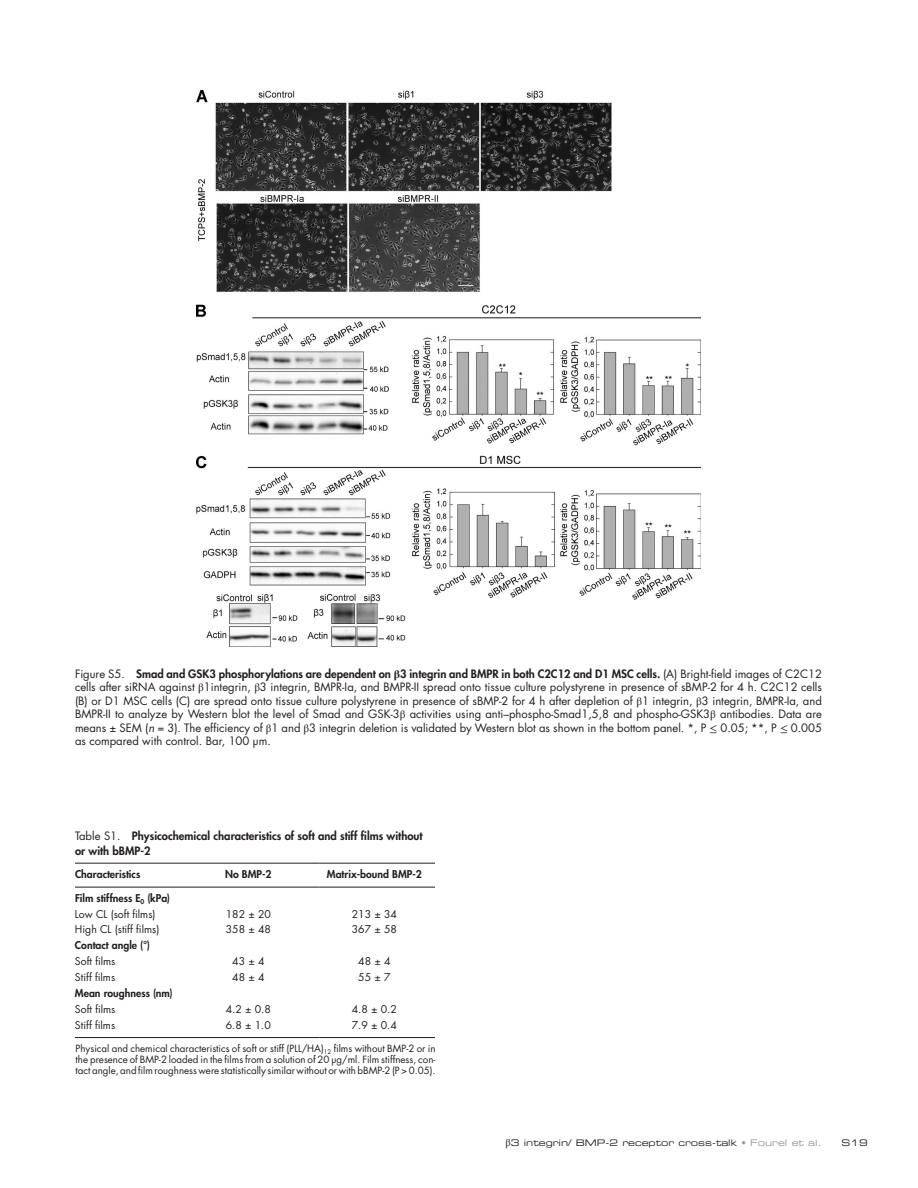
<style>
.page{position:relative;width:918px;height:1188px;background:#fff}
.page>*{position:absolute;margin:0;border:0;box-sizing:border-box;transform-origin:0 0}
.t1{font:11.25px/13.5px "Futura Std";color:#231f20;text-align:justify}
.t2{font:800 11.25px/14.2px "Futura Std";color:#231f20}
.t3{font:10.5px "Futura Std";color:#231f20}
.t4{font:800 10.5px/15.9px "Futura Std";color:#231f20}
.t5{font:9.75px/11.1px "Futura Std";color:#231f20;text-align:justify}
.t6{font:9px "Eurostile LT Std Ex 2";color:#231f20}
.s1{font-weight:800}
.s2{font-family:"STIX General";font-weight:700}
.s3{font-family:"STIX General"}
.s4{font-style:italic}
.s5{font-weight:400}
.s6{font-family:"STIX General";font-size:10.5px}
.s7{color:#949698}
</style>
<div class="page">
<img style="left:197px;top:90px;width:503px;height:556px">
<hr style="left:75px;top:863px;width:108px;height:1px;background:#231f20">
<hr style="left:75px;top:887px;width:108px;height:1px;background:#231f20">
<hr style="left:183px;top:863px;width:137px;height:1px;background:#231f20">
<hr style="left:183px;top:887px;width:137px;height:1px;background:#231f20">
<hr style="left:320px;top:863px;width:115px;height:1px;background:#231f20">
<hr style="left:320px;top:887px;width:115px;height:1px;background:#231f20">
<hr style="left:75px;top:1037px;width:108px;height:1px;background:#231f20">
<hr style="left:183px;top:1037px;width:137px;height:1px;background:#231f20">
<hr style="left:320px;top:1037px;width:115px;height:1px;background:#231f20">
<p class="t1" style="left:75px;top:667px;width:749px">Figure S5. <span class="s1">Smad and GSK3 phosphorylations are dependent on</span> <span class="s2">β</span><span class="s1">3 integrin and BMPR in both C2C12 and D1 MSC cells.</span> (A) Bright-field images of C2C12 cells after siRNA against <span class="s3">β</span>1integrin, <span class="s3">β</span>3 integrin, BMPR-Ia, and BMPR-II spread onto tissue culture polystyrene in presence of sBMP-2 for 4 h. C2C12 cells (B) or D1 MSC cells (C) are spread onto tissue culture polystyrene in presence of sBMP-2 for 4 h after depletion of <span class="s3">β</span>1 integrin, <span class="s3">β</span>3 integrin, BMPR-Ia, and BMPR-II to analyze by Western blot the level of Smad and GSK-3<span class="s3">β</span> activities using anti–phospho-Smad1,5,8 and phospho-GSK3<span class="s3">β</span> antibodies. Data are means ± SEM (<span class="s4">n</span> = 3). The efficiency of <span class="s3">β</span>1 and <span class="s3">β</span>3 integrin deletion is validated by Western blot as shown in the bottom panel. *, P <span class="s3">≤</span> 0.05; **, P <span class="s3">≤</span> 0.005 as compared with control. Bar, 100 µm.</p>
<p class="t2" style="left:75px;top:829px;width:349px"><span class="s5">Table S1.</span> Physicochemical characteristics of soft and stiff films without or with bBMP-2</p>
<p class="t4" style="left:75px;top:866px;width:67px">Characteristics</p>
<p class="t4" style="left:225px;top:866px;width:48px">No BMP-2</p>
<p class="t4" style="left:327px;top:866px;width:96px">Matrix-bound BMP-2</p>
<p class="t4" style="left:75px;top:890px;width:97px">Film stiffness E<sub>0</sub> (kPa)<br><span class="s5">Low CL (soft films)</span></p>
<p class="t3" style="left:226px;top:907px;width:47px">182 ± 20</p>
<p class="t3" style="left:352px;top:907px;width:47px">213 ± 34</p>
<p class="t3" style="left:75px;top:923px;width:86px">High CL (stiff films)</p>
<p class="t3" style="left:226px;top:923px;width:47px">358 ± 48</p>
<p class="t3" style="left:352px;top:923px;width:47px">367 ± 58</p>
<p class="t4" style="left:75px;top:937px;width:77px">Contact angle (°)</p>
<p class="t3" style="left:75px;top:955px;width:42px">Soft films</p>
<p class="t3" style="left:232px;top:955px;width:34px">43 ± 4</p>
<p class="t3" style="left:358px;top:955px;width:34px">48 ± 4</p>
<p class="t3" style="left:75px;top:970px;width:42px">Stiff films</p>
<p class="t3" style="left:232px;top:970px;width:34px">48 ± 4</p>
<p class="t3" style="left:358px;top:970px;width:34px">55 ± 7</p>
<p class="t4" style="left:75px;top:985px;width:99px">Mean roughness (nm)</p>
<p class="t3" style="left:75px;top:1002px;width:42px">Soft films</p>
<p class="t3" style="left:226px;top:1002px;width:47px">4.2 ± 0.8</p>
<p class="t3" style="left:352px;top:1002px;width:47px">4.8 ± 0.2</p>
<p class="t3" style="left:75px;top:1018px;width:42px">Stiff films</p>
<p class="t3" style="left:226px;top:1018px;width:47px">6.8 ± 1.0</p>
<p class="t3" style="left:352px;top:1018px;width:47px">7.9 ± 0.4</p>
<p class="t5" style="left:76px;top:1043px;width:362px">Physical and chemical characteristics of soft or stiff (PLL/HA)<sub>12</sub> films without BMP-2 or in the presence of BMP-2 loaded in the films from a solution of 20 µg/ml. Film stiffness, con&shy;tact angle, and film roughness were statistically similar without or with bBMP-2 (P &gt; 0.05).</p>
<p class="t6" style="left:506px;top:1136px;width:318px"><span class="s6">β</span>3 integrin/ BMP-2 receptor cross-talk <span class="s7">• Fourel et al.</span></p>
<p class="t6" style="left:841px;top:1136px;width:28px">S19</p>
</div>
